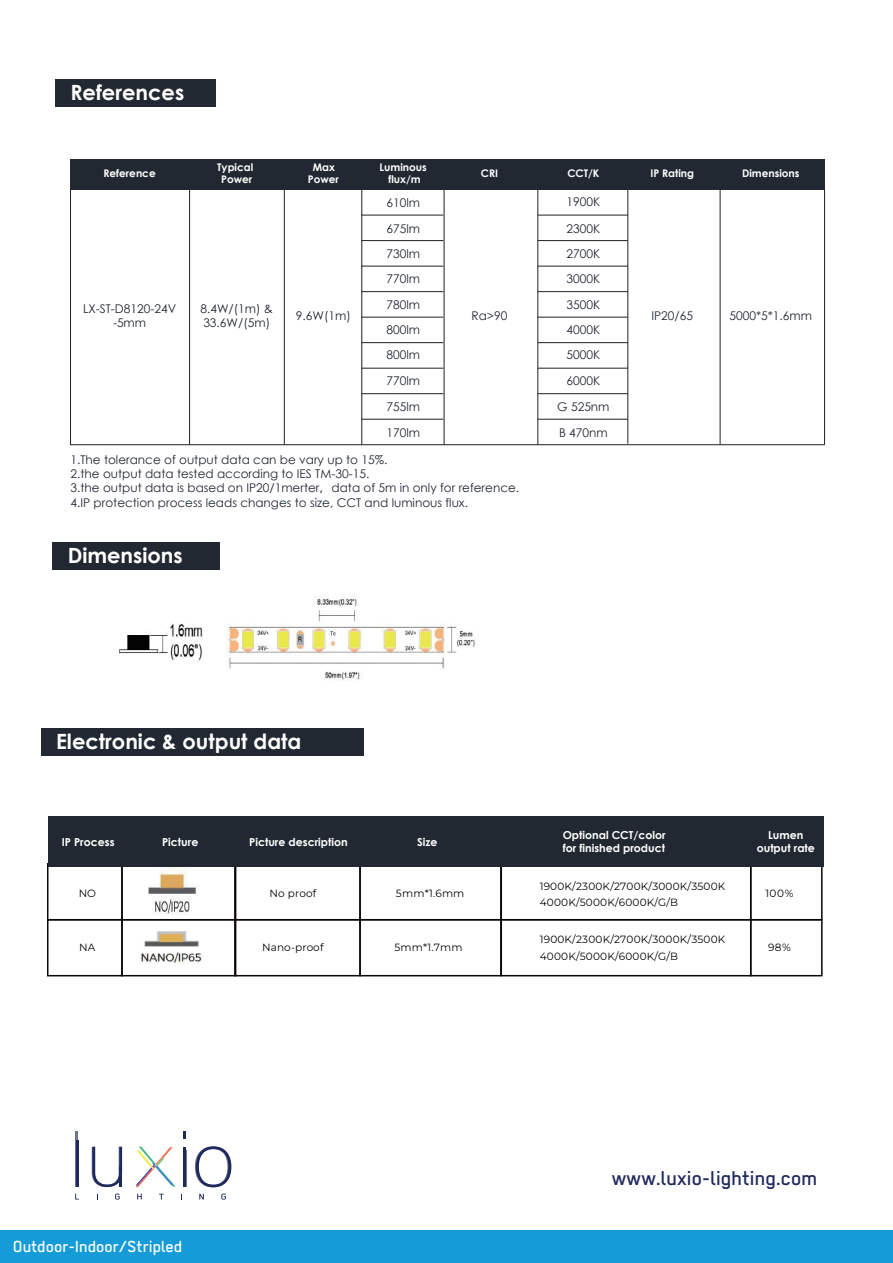
<style>
.page{position:relative;width:893px;height:1263px;background:#fff}
.page>*{position:absolute;margin:0;border:0;box-sizing:border-box;transform-origin:0 0}
.t1{font:500 22.5px "Regular";color:#20295c}
.t2{font:700 21px "Century Gothic";color:#fff}
.t3{font:500 18px "Regular";color:#fff}
.t4{font:12px/14.4px "Century Gothic";color:#212832}
.t5{font:700 10.95px/13.2px "Century Gothic";color:#fff}
.t6{font:10.5px/16.5px "Montserrat";letter-spacing:.02em;color:#070304}
.t7{font:700 10.5px/12.6px "Century Gothic";color:#fff;text-align:center}
.s1{font-family:"Koz Go Pr 6 N"}
</style>
<div class="page">
<div style="left:47px;top:863px;width:76px;height:57px;border:2px solid #0b0609"></div>
<div style="left:121px;top:863px;width:115px;height:57px;border:2px solid #0b0609"></div>
<div style="left:234px;top:863px;width:127px;height:57px;border:2px solid #0b0609"></div>
<div style="left:359px;top:863px;width:143px;height:57px;border:2px solid #0b0609"></div>
<div style="left:750px;top:863px;width:73px;height:57px;border:2px solid #0b0609"></div>
<div style="left:47px;top:919px;width:76px;height:57px;border:2px solid #0b0609"></div>
<div style="left:121px;top:919px;width:115px;height:57px;border:2px solid #0b0609"></div>
<div style="left:234px;top:919px;width:127px;height:57px;border:2px solid #0b0609"></div>
<div style="left:359px;top:919px;width:143px;height:57px;border:2px solid #0b0609"></div>
<div style="left:500px;top:919px;width:251px;height:57px;border:2px solid #0b0609"></div>
<div style="left:750px;top:919px;width:73px;height:57px;border:2px solid #0b0609"></div>
<img style="left:141px;top:931px;width:61px;height:31px">
<img style="left:145px;top:867px;width:53px;height:51px">
<div style="left:41px;top:728px;width:322px;height:28px;background:#212832"></div>
<div style="left:48px;top:816px;width:775px;height:51px;background:#212832"></div>
<svg style="left:136px;top:1147px;width:40px;height:40px"></svg>
<hr style="left:183px;top:1147px;width:2px;height:40px;background:#20295c">
<hr style="left:76px;top:1140px;width:3px;height:47px;background:#20295c">
<hr style="left:75px;top:1131px;width:3px;height:56px;background:#20295c">
<svg style="left:92px;top:1147px;width:30px;height:40px"></svg>
<hr style="left:120px;top:1167px;width:2px;height:20px;background:#20295c">
<hr style="left:184px;top:1150px;width:2px;height:37px;background:#20295c">
<svg style="left:183px;top:1131px;width:2px;height:8px"></svg>
<svg style="left:195px;top:1146px;width:36px;height:41px"></svg>
<svg style="left:75px;top:1194px;width:4px;height:5px"></svg>
<svg style="left:115px;top:1193px;width:5px;height:6px"></svg>
<svg style="left:137px;top:1194px;width:5px;height:5px"></svg>
<svg style="left:159px;top:1194px;width:5px;height:5px"></svg>
<svg style="left:199px;top:1194px;width:5px;height:5px"></svg>
<svg style="left:221px;top:1193px;width:5px;height:6px"></svg>
<div style="left:1px;top:1230px;width:892px;height:33px;background:#159cd8"></div>
<div style="left:55px;top:79px;width:161px;height:28px;background:#212832"></div>
<hr style="left:361px;top:240px;width:82px;height:1px;background:#231f20">
<hr style="left:361px;top:266px;width:82px;height:1px;background:#231f20">
<hr style="left:361px;top:291px;width:82px;height:1px;background:#231f20">
<hr style="left:361px;top:317px;width:82px;height:1px;background:#231f20">
<hr style="left:361px;top:342px;width:82px;height:1px;background:#231f20">
<hr style="left:361px;top:368px;width:82px;height:1px;background:#231f20">
<hr style="left:361px;top:393px;width:82px;height:1px;background:#231f20">
<hr style="left:361px;top:419px;width:82px;height:1px;background:#231f20">
<hr style="left:70px;top:444px;width:754px;height:1px;background:#231f20">
<hr style="left:361px;top:215px;width:82px;height:1px;background:#231f20">
<hr style="left:538px;top:215px;width:90px;height:1px;background:#231f20">
<hr style="left:538px;top:240px;width:90px;height:1px;background:#231f20">
<hr style="left:538px;top:266px;width:90px;height:1px;background:#231f20">
<hr style="left:538px;top:291px;width:90px;height:1px;background:#231f20">
<hr style="left:538px;top:317px;width:90px;height:1px;background:#231f20">
<hr style="left:538px;top:342px;width:90px;height:1px;background:#231f20">
<hr style="left:538px;top:368px;width:90px;height:1px;background:#231f20">
<hr style="left:538px;top:419px;width:90px;height:1px;background:#231f20">
<hr style="left:538px;top:393px;width:90px;height:1px;background:#231f20">
<hr style="left:189px;top:189px;width:1px;height:256px;background:#231f20">
<hr style="left:284px;top:189px;width:1px;height:256px;background:#231f20">
<hr style="left:361px;top:189px;width:1px;height:255px;background:#231f20">
<hr style="left:444px;top:189px;width:1px;height:256px;background:#231f20">
<hr style="left:537px;top:189px;width:1px;height:256px;background:#231f20">
<hr style="left:627px;top:189px;width:1px;height:255px;background:#231f20">
<hr style="left:720px;top:189px;width:1px;height:256px;background:#231f20">
<hr style="left:824px;top:189px;width:1px;height:256px;background:#231f20">
<hr style="left:70px;top:189px;width:1px;height:255px;background:#231f20">
<div style="left:70px;top:159px;width:754px;height:31px;background:#212832"></div>
<div style="left:53px;top:542px;width:167px;height:28px;background:#212832"></div>
<img style="left:119px;top:623px;width:84px;height:38px">
<img style="left:226px;top:598px;width:249px;height:82px">
<h2 class="t2" style="left:70px;top:76px;width:115px">References</h2>
<p class="t7" style="left:103px;top:167px;width:54px">Reference</p>
<p class="t7" style="left:380px;top:160px;width:49px">Luminous flux/m</p>
<p class="t7" style="left:481px;top:167px;width:19px">CRI</p>
<p class="t7" style="left:567px;top:167px;width:34px">CCT/K</p>
<p class="t7" style="left:650px;top:167px;width:45px">IP Rating</p>
<p class="t7" style="left:742px;top:167px;width:59px">Dimensions</p>
<p class="t7" style="left:217px;top:160px;width:38px">Typical<br>Power</p>
<p class="t7" style="left:308px;top:160px;width:33px">Max<br>Power</p>
<p class="t4" style="left:567px;top:194px;width:35px">1900K</p>
<p class="t4" style="left:386px;top:195px;width:35px">610lm</p>
<p class="t4" style="left:386px;top:217px;width:35px;line-height:24.6px;text-align:justify">675lm 730lm 770lm</p>
<p class="t4" style="left:386px;top:297px;width:35px">780lm</p>
<p class="t4" style="left:567px;top:297px;width:35px">3500K</p>
<p class="t4" style="left:386px;top:322px;width:35px">800lm</p>
<p class="t4" style="left:567px;top:322px;width:35px">4000K</p>
<p class="t4" style="left:386px;top:348px;width:35px">800lm</p>
<p class="t4" style="left:567px;top:348px;width:35px">5000K</p>
<p class="t4" style="left:386px;top:373px;width:35px">770lm</p>
<p class="t4" style="left:567px;top:373px;width:35px">6000K</p>
<p class="t4" style="left:386px;top:400px;width:35px">755lm</p>
<p class="t4" style="left:557px;top:400px;width:54px">G 525nm</p>
<p class="t4" style="left:386px;top:425px;width:35px">170lm</p>
<p class="t4" style="left:559px;top:425px;width:50px">B 470nm</p>
<p class="t4" style="left:567px;top:221px;width:35px">2300K</p>
<p class="t4" style="left:567px;top:247px;width:35px">2700K</p>
<p class="t4" style="left:567px;top:271px;width:35px">3000K</p>
<p class="t4" style="left:200px;top:301px;width:74px">8.4W/(1m) &amp;<br>33.6W/(5m)</p>
<p class="t4" style="left:83px;top:301px;width:95px;text-align:center">LX-ST-D8120-24V -5mm</p>
<p class="t4" style="left:471px;top:309px;width:38px">Ra&gt;90</p>
<p class="t4" style="left:651px;top:309px;width:43px">IP20/65</p>
<p class="t4" style="left:729px;top:309px;width:84px">5000*5*1.6mm</p>
<p class="t4" style="left:296px;top:309px;width:56px">9.6W(1m)</p>
<p class="t4" style="left:71px;top:452px;width:450px">1.The tolerance of output data can be vary up to 15%.<br>2.the output data tested according to IES TM-30-15.<br>3.the output data is based on IP20/1merter<span class="s1">，</span>data of 5m in only for reference.<br>4.IP protection process leads changes to size, CCT and luminous flux.</p>
<h2 class="t2" style="left:68px;top:539px;width:117px">Dimensions</h2>
<h2 class="t2" style="left:56px;top:725px;width:247px">Electronic &amp; output data</h2>
<p class="t5" style="left:62px;top:835px;width:54px">IP Process</p>
<p class="t5" style="left:162px;top:835px;width:38px">Picture</p>
<p class="t5" style="left:249px;top:835px;width:100px">Picture description</p>
<p class="t5" style="left:417px;top:835px;width:22px">Size</p>
<p class="t5" style="left:563px;top:828px;width:105px">Optional CCT/color for finished product</p>
<p class="t5" style="left:757px;top:828px;width:60px;text-align:center">Lumen output rate</p>
<p class="t6" style="left:79px;top:885px;width:19px">NO</p>
<p class="t6" style="left:79px;top:939px;width:18px">NA</p>
<p class="t6" style="left:270px;top:885px;width:48px">No proof</p>
<p class="t6" style="left:262px;top:939px;width:63px">Nano-proof</p>
<p class="t6" style="left:396px;top:885px;width:70px">5mm*1.6mm</p>
<p class="t6" style="left:394px;top:939px;width:70px">5mm*1.7mm</p>
<p class="t6" style="left:540px;top:877px;width:187px">1900K/2300K/2700K/3000K/3500K<br>4000K/5000K/6000K/G/B</p>
<p class="t6" style="left:540px;top:931px;width:187px">1900K/2300K/2700K/3000K/3500K<br>4000K/5000K/6000K/G/B</p>
<p class="t6" style="left:765px;top:885px;width:30px">100%</p>
<p class="t6" style="left:768px;top:939px;width:24px">98%</p>
<h3 class="t3" style="left:13px;top:1236px;width:171px">Outdoor-Indoor/Stripled</h3>
<h1 class="t1" style="left:612px;top:1165px;width:207px">www.luxio-lighting.com</h1>
</div>
